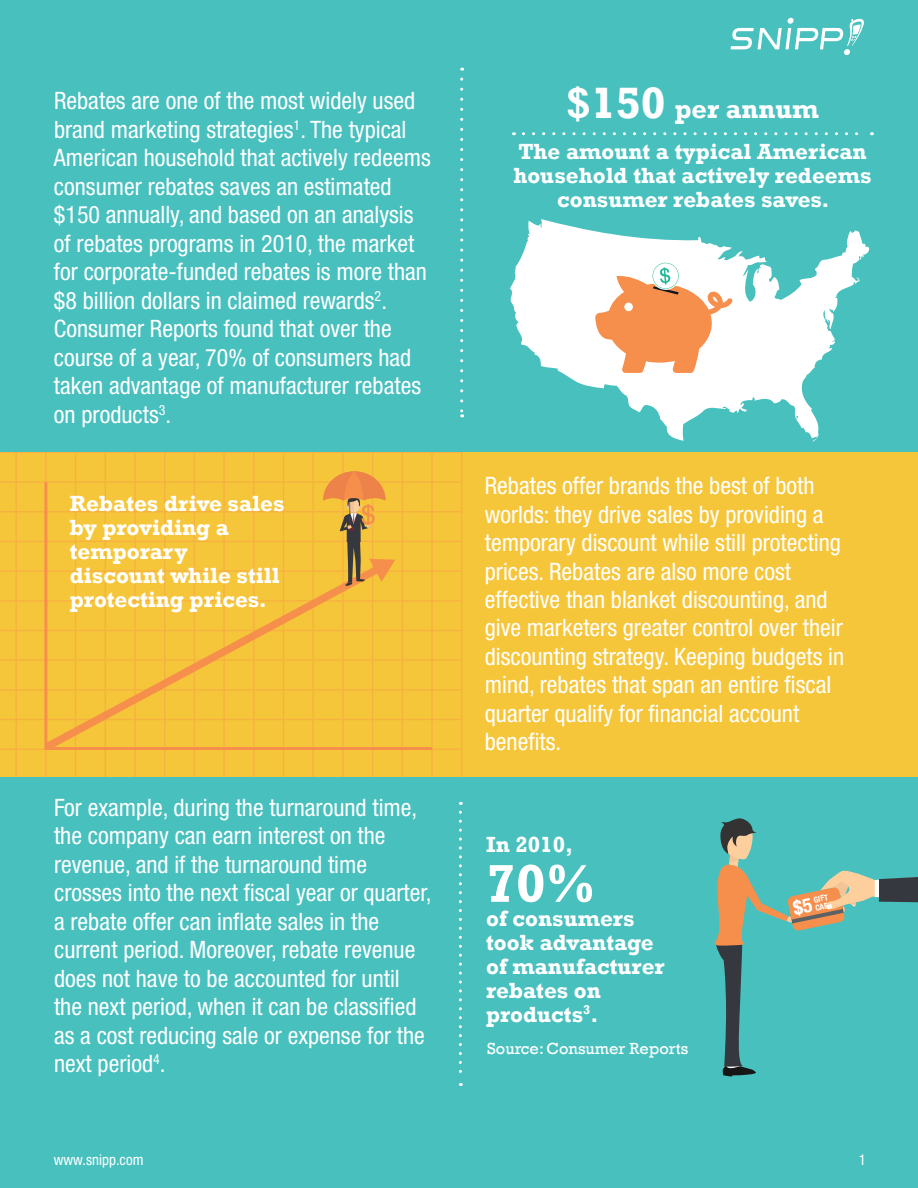
<style>
.page{position:relative;width:918px;height:1188px;background:#47c0be}
.page>*{position:absolute;margin:0;border:0;box-sizing:border-box;transform-origin:0 0}
.t1{font:700 54px "Rockwell";color:#fff}
.t2{font:700 27px "Rockwell";color:#fff}
.t3{font:condensed 24px/28.5px "Helvetica Neue LT Std";color:#fff}
.t4{font:700 22.5px/24px "Rockwell";color:#fff}
.t5{font:16.5px "Rockwell";color:#fff}
.t6{font:condensed 15px "Helvetica Neue LT Std";color:#fff}
.t7{font:700 condensed 8.25px "Helvetica Neue LT Std";color:#fff}
.s1{font-size:45px}
</style>
<div class="page">
<div style="left:0;top:452px;width:918px;height:325px;background:#f6c63a"></div>
<svg style="left:0;top:452px;width:462px;height:325px"></svg>
<hr style="left:0;top:749px;width:462px;height:1px;background:#f68f4c">
<hr style="left:0;top:719px;width:462px;height:1px;background:#f68f4c">
<hr style="left:0;top:689px;width:462px;height:2px;background:#f68f4c">
<hr style="left:0;top:659px;width:462px;height:2px;background:#f68f4c">
<hr style="left:0;top:630px;width:462px;height:1px;background:#f68f4c">
<hr style="left:0;top:600px;width:462px;height:2px;background:#f68f4c">
<hr style="left:0;top:570px;width:462px;height:2px;background:#f68f4c">
<hr style="left:0;top:541px;width:462px;height:1px;background:#f68f4c">
<hr style="left:0;top:511px;width:462px;height:1px;background:#f68f4c">
<hr style="left:0;top:481px;width:462px;height:2px;background:#f68f4c">
<hr style="left:431px;top:452px;width:2px;height:325px;background:#f68f4c">
<hr style="left:402px;top:452px;width:1px;height:325px;background:#f68f4c">
<hr style="left:372px;top:452px;width:1px;height:325px;background:#f68f4c">
<hr style="left:342px;top:452px;width:2px;height:325px;background:#f68f4c">
<hr style="left:312px;top:452px;width:2px;height:325px;background:#f68f4c">
<hr style="left:283px;top:452px;width:1px;height:325px;background:#f68f4c">
<hr style="left:253px;top:452px;width:2px;height:325px;background:#f68f4c">
<hr style="left:223px;top:452px;width:2px;height:325px;background:#f68f4c">
<hr style="left:194px;top:452px;width:1px;height:325px;background:#f68f4c">
<hr style="left:164px;top:452px;width:1px;height:325px;background:#f68f4c">
<hr style="left:134px;top:452px;width:2px;height:325px;background:#f68f4c">
<hr style="left:105px;top:452px;width:1px;height:325px;background:#f68f4c">
<hr style="left:75px;top:452px;width:1px;height:325px;background:#f68f4c">
<hr style="left:45px;top:452px;width:2px;height:325px;background:#f68f4c">
<hr style="left:15px;top:452px;width:2px;height:325px;background:#f68f4c">
<svg style="left:459px;top:812px;width:3px;height:274px"></svg>
<svg style="left:460px;top:79px;width:3px;height:338px"></svg>
<svg style="left:523px;top:132px;width:349px;height:3px"></svg>
<svg style="left:510px;top:219px;width:360px;height:223px"></svg>
<svg style="left:595px;top:261px;width:138px;height:112px;background:#f7c4a2"></svg>
<svg style="left:731px;top:17px;width:133px;height:38px"></svg>
<svg style="left:43px;top:479px;width:392px;height:273px"></svg>
<svg style="left:37px;top:558px;width:352px;height:199px"></svg>
<svg style="left:323px;top:471px;width:72px;height:115px"></svg>
<svg style="left:714px;top:818px;width:204px;height:259px"></svg>
<p class="t3" style="left:54px;top:86px;width:378px">Rebates are one of the most widely used brand marketing strategies<sup>1</sup>. The typical American household that actively redeems consumer rebates saves an estimated $150 annually, and based on an analysis of rebates programs in 2010, the market for corporate-funded rebates is more than $8 billion dollars in claimed rewards<sup>2</sup>.<br>Consumer Reports found that over the course of a year, 70% of consumers had taken advantage of manufacturer rebates on products<sup>3</sup>.</p>
<p class="t4" style="left:70px;top:491px;width:216px">Rebates drive sales by providing a temporary discount while still protecting prices.</p>
<p class="t3" style="left:54px;top:793px;width:379px">For example, during the turnaround time, the company can earn interest on the revenue, and if the turnaround time crosses into the next fiscal year or quarter, a rebate offer can inflate sales in the current period. Moreover, rebate revenue does not have to be accounted for until the next period, when it can be classified as a cost reducing sale or expense for the next period<sup>4</sup>.</p>
<p class="t2" style="left:566px;top:93px;width:255px"><span class="s1">$150</span> per annum</p>
<p class="t4" style="left:513px;top:140px;width:360px;text-align:center">The amount a typical American household that actively redeems consumer rebates saves.</p>
<p class="t3" style="left:485px;top:471px;width:361px">Rebates offer brands the best of both worlds: they drive sales by providing a temporary discount while still protecting prices. Rebates are also more cost effective than blanket discounting, and give marketers greater control over their discounting strategy. Keeping budgets in mind, rebates that span an entire fiscal quarter qualify for financial account benefits.</p>
<p class="t4" style="left:486px;top:832px;width:88px">In 2010,</p>
<h1 class="t1" style="left:486px;top:851px;width:111px">70%</h1>
<p class="t4" style="left:486px;top:906px;width:180px">of consumers took advantage of manufacturer rebates on products<sup>3</sup>.</p>
<p class="t5" style="left:487px;top:1039px;width:203px">Source: Consumer Reports</p>
<p class="t7" style="left:813px;top:895px;width:16px;rotate:-12deg">GIFT</p>
<p class="t7" style="left:814px;top:903px;width:20px;rotate:-12deg">CARD</p>
<p class="t6" style="left:54px;top:1151px;width:91px">www.snipp.com</p>
<p class="t6" style="left:859px;top:1151px;width:9px">1</p>
</div>
